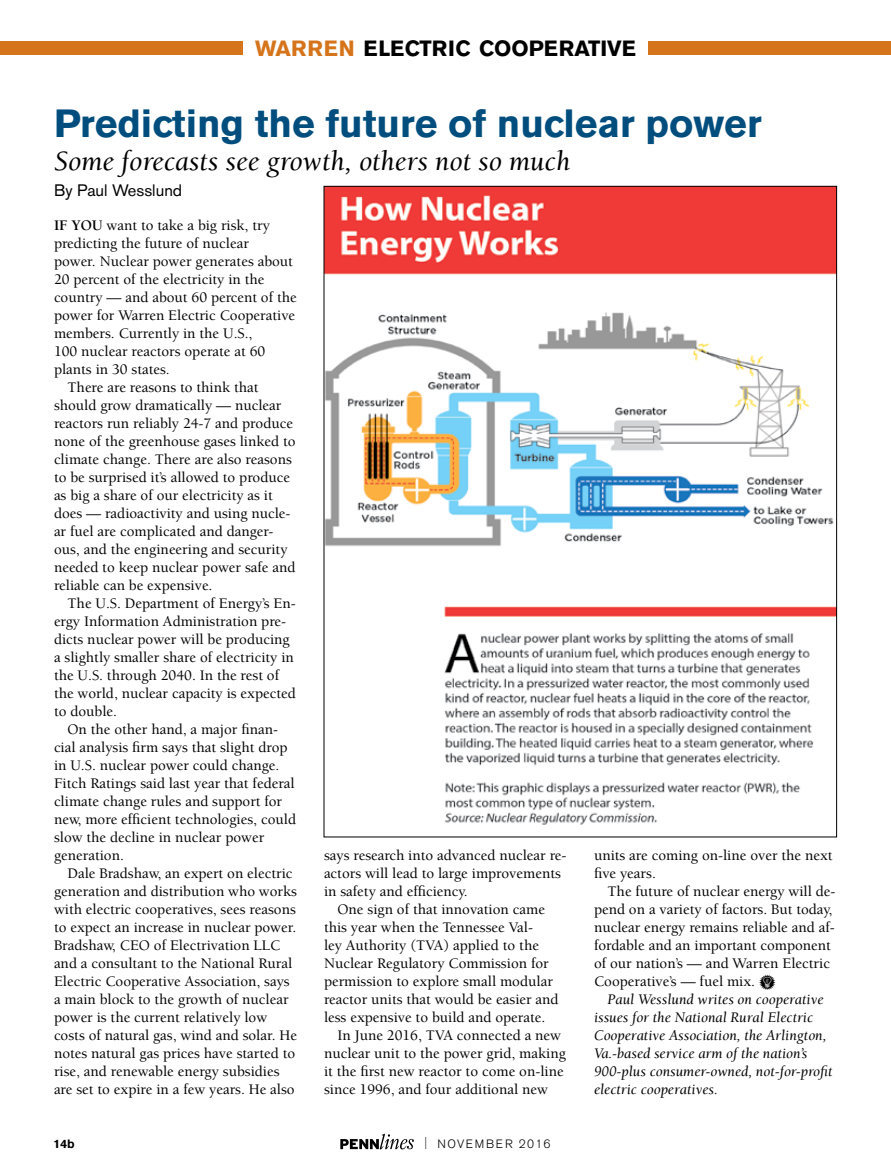
<style>
.page{position:relative;width:891px;height:1175px;background:#fff}
.page>*{position:absolute;margin:0;border:0;box-sizing:border-box;transform-origin:0 0}
.t1{font:700 39px "Akzidenz Grotesk BE";color:#014e7e}
.t2{font:italic 28.5px "Berkeley Std";color:#000}
.t3{font:700 21.9px "Akzidenz Grotesk BE";color:#000}
.t4{font:16.5px "Akzidenz Grotesk BE";color:#000}
.t5{font:500 15px/18px "Berkeley Std";color:#000}
.t6{font:italic 15px/18px "Berkeley Std";color:#000}
.t7{font:300 12px "Akzidenz Grotesk BE";letter-spacing:.12em;color:#000}
.t8{font:700 12px "Akzidenz Grotesk BE";color:#000}
.s1{color:#d5741a}
.s2{font-weight:700}
.s3{font-stretch:condensed}
.s4{font-family:"PF Household Items";font-weight:400}
</style>
<div class="page">
<svg style="left:340px;top:1133px;width:74px;height:16px"></svg>
<div style="left:648px;top:41px;width:243px;height:13px;background:#d5741a"></div>
<div style="left:0;top:41px;width:243px;height:13px;background:#d5741a"></div>
<img style="left:326px;top:188px;width:509px;height:637px">
<h3 class="t3" style="left:255px;top:36px;width:382px"><span class="s1">WARREN</span> ELECTRIC COOPERATIVE</h3>
<h1 class="t1" style="left:54px;top:101px;width:709px">Predicting the future of nuclear power</h1>
<h2 class="t2" style="left:54px;top:146px;width:518px">Some forecasts see growth, others not so much</h2>
<p class="t4" style="left:54px;top:180px;width:130px">By Paul Wesslund</p>
<p class="t5" style="left:54px;top:216px;width:217px"><span class="s2">If you</span> want to take a big risk, try</p>
<p class="t5" style="left:54px;top:234px;width:196px">predicting the future of nuclear</p>
<p class="t5" style="left:54px;top:252px;width:241px">power. Nuclear power generates about</p>
<p class="t5" style="left:54px;top:270px;width:212px">20 percent of the electricity in the</p>
<p class="t5" style="left:54px;top:288px;width:244px">country — and about 60 percent of the</p>
<p class="t5" style="left:54px;top:306px;width:243px">power for Warren Electric Cooperative</p>
<p class="t5" style="left:54px;top:324px;width:200px">members. Currently in the U.S.,</p>
<p class="t5" style="left:54px;top:342px;width:213px">100 nuclear reactors operate at 60</p>
<p class="t5" style="left:54px;top:360px;width:117px">plants in 30 states.</p>
<p class="t5" style="left:68px;top:378px;width:193px">There are reasons to think that</p>
<p class="t5" style="left:54px;top:396px;width:229px">should grow dramatically — nuclear</p>
<p class="t5" style="left:54px;top:414px;width:241px">reactors run reliably 24-7 and produce</p>
<p class="t5" style="left:54px;top:432px;width:243px">none of the greenhouse gases linked to</p>
<p class="t5" style="left:54px;top:450px;width:239px">climate change. There are also reasons</p>
<p class="t5" style="left:54px;top:468px;width:238px">to be surprised it’s allowed to produce</p>
<p class="t5" style="left:54px;top:486px;width:220px">as big a share of our electricity as it</p>
<p class="t5" style="left:54px;top:504px;width:238px">does — radioactivity and using nucle-</p>
<p class="t5" style="left:54px;top:522px;width:221px">ar fuel are complicated and danger-</p>
<p class="t5" style="left:54px;top:540px;width:235px">ous, and the engineering and security</p>
<p class="t5" style="left:54px;top:558px;width:243px">needed to keep nuclear power safe and</p>
<p class="t5" style="left:54px;top:576px;width:160px">reliable can be expensive.</p>
<p class="t5" style="left:68px;top:594px;width:230px">The U.S. Department of Energy’s En-</p>
<p class="t5" style="left:54px;top:612px;width:234px">ergy Information Administration pre-</p>
<p class="t5" style="left:54px;top:630px;width:237px">dicts nuclear power will be producing</p>
<p class="t5" style="left:54px;top:648px;width:241px">a slightly smaller share of electricity in</p>
<p class="t5" style="left:54px;top:666px;width:227px">the U.S. through 2040. In the rest of</p>
<p class="t5" style="left:54px;top:684px;width:243px">the world, nuclear capacity is expected</p>
<p class="t5" style="left:54px;top:702px;width:65px">to double.</p>
<p class="t5" style="left:68px;top:720px;width:212px">On the other hand, a major finan-</p>
<p class="t5" style="left:54px;top:738px;width:235px">cial analysis firm says that slight drop</p>
<p class="t5" style="left:54px;top:756px;width:227px">in U.S. nuclear power could change.</p>
<p class="t5" style="left:54px;top:774px;width:242px">Fitch Ratings said last year that federal</p>
<p class="t5" style="left:54px;top:792px;width:230px">climate change rules and support for</p>
<p class="t5" style="left:54px;top:810px;width:244px">new, more efficient technologies, could</p>
<p class="t5" style="left:54px;top:828px;width:212px">slow the decline in nuclear power</p>
<p class="t5" style="left:54px;top:846px;width:71px">generation.</p>
<p class="t5" style="left:68px;top:864px;width:227px">Dale Bradshaw, an expert on electric</p>
<p class="t5" style="left:54px;top:882px;width:244px">generation and distribution who works</p>
<p class="t5" style="left:54px;top:900px;width:243px">with electric cooperatives, sees reasons</p>
<p class="t5" style="left:54px;top:918px;width:244px">to expect an increase in nuclear power.</p>
<p class="t5" style="left:54px;top:936px;width:228px">Bradshaw, CEO of Electrivation LLC</p>
<p class="t5" style="left:54px;top:954px;width:240px">and a consultant to the National Rural</p>
<p class="t5" style="left:54px;top:972px;width:237px">Electric Cooperative Association, says</p>
<p class="t5" style="left:54px;top:990px;width:236px">a main block to the growth of nuclear</p>
<p class="t5" style="left:54px;top:1008px;width:215px">power is the current relatively low</p>
<p class="t5" style="left:54px;top:1026px;width:245px">costs of natural gas, wind and solar. He</p>
<p class="t5" style="left:54px;top:1044px;width:243px">notes natural gas prices have started to</p>
<p class="t5" style="left:54px;top:1062px;width:227px">rise, and renewable energy subsidies</p>
<p class="t5" style="left:54px;top:1080px;width:242px">are set to expire in a few years. He also</p>
<p class="t5" style="left:324px;top:846px;width:244px">says research into advanced nuclear re&shy;actors will lead to large improvements in safety and efficiency.</p>
<p class="t5" style="left:338px;top:900px;width:209px">One sign of that innovation came</p>
<p class="t5" style="left:324px;top:918px;width:211px">this year when the Tennessee Val-</p>
<p class="t5" style="left:324px;top:936px;width:217px">ley Authority (TVA) applied to the</p>
<p class="t5" style="left:324px;top:954px;width:226px">Nuclear Regulatory Commission for</p>
<p class="t5" style="left:324px;top:972px;width:230px">permission to explore small modular</p>
<p class="t5" style="left:324px;top:990px;width:236px">reactor units that would be easier and</p>
<p class="t5" style="left:324px;top:1008px;width:223px">less expensive to build and operate.</p>
<p class="t5" style="left:338px;top:1026px;width:225px">In June 2016, TVA connected a new</p>
<p class="t5" style="left:324px;top:1044px;width:243px">nuclear unit to the power grid, making</p>
<p class="t5" style="left:324px;top:1062px;width:241px">it the first new reactor to come on-line</p>
<p class="t5" style="left:324px;top:1080px;width:225px">since 1996, and four additional new</p>
<p class="t8" style="left:54px;top:1137px;width:22px">14b</p>
<p class="t7" style="left:424px;top:1137px;width:128px"><span class="s3">|</span> NOVEMBER 2016</p>
<p class="t5" style="left:594px;top:846px;width:240px">units are coming on-line over the next five years.</p>
<p class="t5" style="left:594px;top:882px;width:243px;text-indent:14px">The future of nuclear energy will de&shy;pend on a variety of factors. But today, nuclear energy remains reliable and af&shy;fordable and an important component of our nation’s — and Warren Electric Cooperative’s — fuel mix. <span class="s4">l</span></p>
<p class="t6" style="left:594px;top:990px;width:240px;text-indent:14px">Paul Wesslund writes on cooperative issues for the National Rural Electric Cooperative Association, the Arlington, Va.-based service arm of the nation’s 900-plus consumer-owned, not-for-profit electric cooperatives.</p>
</div>
